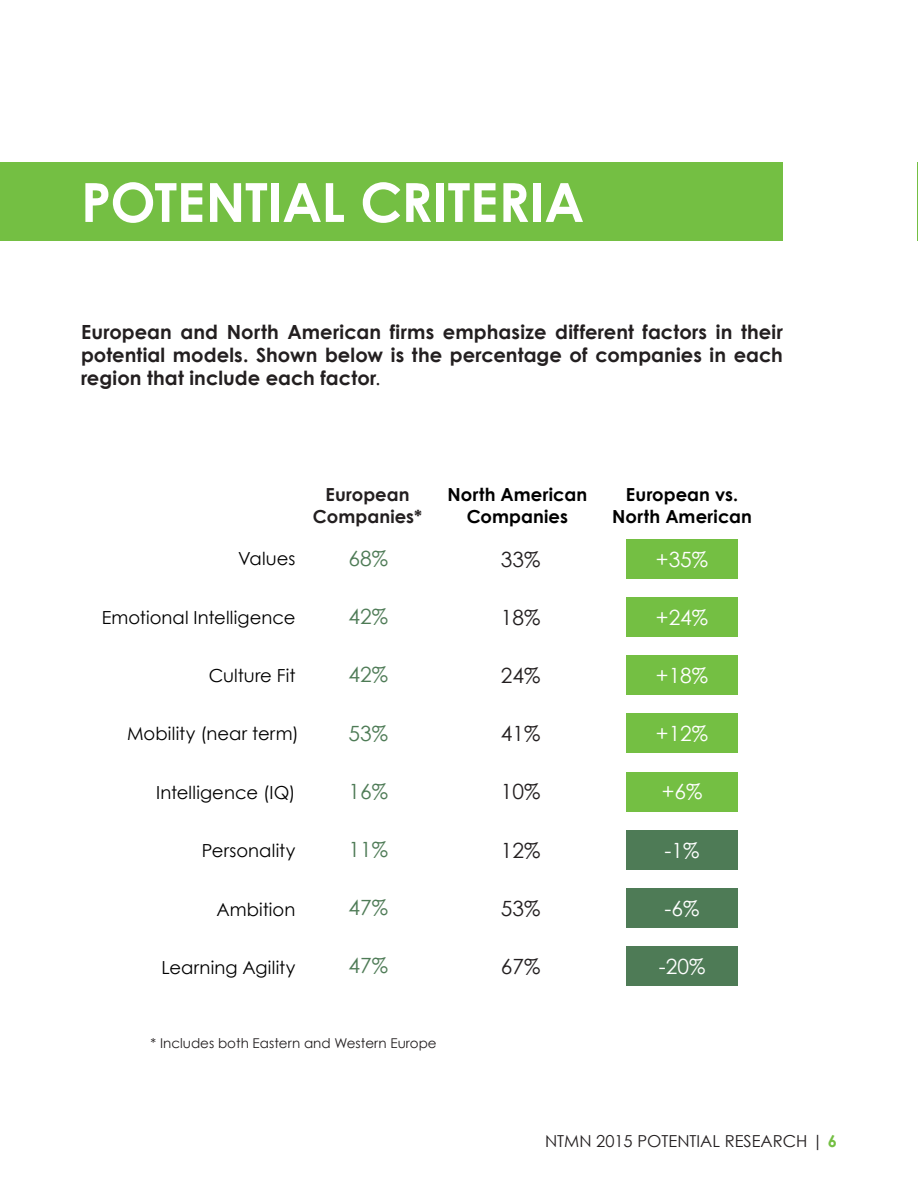
<style>
.page{position:relative;width:918px;height:1188px;background:#fff}
.page>*{position:absolute;margin:0;border:0;box-sizing:border-box;transform-origin:0 0}
.Header_Left_Align{font:700 54px "Century Gothic";letter-spacing:-.01em;color:#fff}
.Chart_Numbers_NA{font:21px "Century Gothic";color:#fff}
.Chart_Numbers{font:21px "Century Gothic";color:#4e7b56}
.Chart_Numbers_NA-2{font:21px "Century Gothic";color:#231f20}
.Commentary_Text{font:700 19.5px/23.4px "Century Gothic";letter-spacing:.005em;color:#231f20;text-align:justify}
.Bar_Chart_Number{font:18px "Century Gothic";letter-spacing:.005em;color:#000}
.Bar_Chart_Number-2{font:700 18px/21.6px "Century Gothic";letter-spacing:.005em;color:#000;text-align:center}
.Bar_Chart_Number-3{font:700 18px "Century Gothic";letter-spacing:.005em;color:#231f20}
.t1{font:16.5px "Century Gothic";color:#231f20}
.Story_Column_Text{font:13.5px "Century Gothic";color:#231f20}
.s1{font-weight:400}
.s2{font-weight:700;color:#74bf43}
</style>
<div class="page">
<div style="left:0;top:162px;width:783px;height:78px;background:#74bf43"></div>
<div style="left:626px;top:539px;width:112px;height:40px;background:#74bf43"></div>
<div style="left:626px;top:597px;width:112px;height:40px;background:#74bf43"></div>
<div style="left:626px;top:946px;width:112px;height:40px;background:#4e7b56"></div>
<div style="left:626px;top:888px;width:112px;height:40px;background:#4e7b56"></div>
<div style="left:626px;top:830px;width:112px;height:40px;background:#4e7b56"></div>
<div style="left:626px;top:772px;width:112px;height:40px;background:#74bf43"></div>
<div style="left:626px;top:713px;width:112px;height:40px;background:#74bf43"></div>
<div style="left:626px;top:655px;width:112px;height:40px;background:#74bf43"></div>
<hr style="left:917px;top:162px;width:1px;height:78px;background:#74bf43">
<p class="Header_Left_Align" style="left:81px;top:168px;width:505px">POTENTIAL CRITERIA</p>
<p class="Commentary_Text" style="left:81px;top:319px;width:704px">European and North American firms emphasize different factors in their potential models. Shown below is the percentage of companies in each region that include each factor<span class="s1">.</span></p>
<p class="Bar_Chart_Number-3" style="left:326px;top:483px;width:86px">European</p>
<p class="Bar_Chart_Number-3" style="left:313px;top:505px;width:111px">Companies*</p>
<p class="Bar_Chart_Number-2" style="left:447px;top:483px;width:141px">North American</p>
<p class="Bar_Chart_Number-2" style="left:467px;top:505px;width:103px">Companies</p>
<p class="Bar_Chart_Number-2" style="left:612px;top:483px;width:141px">European vs.<br>North American</p>
<p class="Bar_Chart_Number" style="left:238px;top:548px;width:59px">Values</p>
<p class="Chart_Numbers" style="left:348px;top:546px;width:41px">68%</p>
<p class="Chart_Numbers_NA-2" style="left:501px;top:546px;width:41px">33%</p>
<p class="Chart_Numbers_NA" style="left:656px;top:547px;width:54px">+35%</p>
<p class="Bar_Chart_Number" style="left:102px;top:606px;width:195px">Emotional Intelligence</p>
<p class="Chart_Numbers" style="left:348px;top:604px;width:41px">42%</p>
<p class="Chart_Numbers_NA-2" style="left:501px;top:605px;width:41px">18%</p>
<p class="Chart_Numbers_NA" style="left:656px;top:605px;width:54px">+24%</p>
<p class="Bar_Chart_Number" style="left:209px;top:665px;width:88px">Culture Fit</p>
<p class="Chart_Numbers" style="left:348px;top:662px;width:41px">42%</p>
<p class="Chart_Numbers_NA-2" style="left:501px;top:663px;width:41px">24%</p>
<p class="Chart_Numbers_NA" style="left:656px;top:663px;width:54px">+18%</p>
<p class="Bar_Chart_Number" style="left:127px;top:723px;width:173px">Mobility (near term)</p>
<p class="Chart_Numbers" style="left:348px;top:720px;width:41px">53%</p>
<p class="Chart_Numbers_NA-2" style="left:501px;top:721px;width:41px">41%</p>
<p class="Chart_Numbers_NA" style="left:656px;top:721px;width:54px">+12%</p>
<p class="Bar_Chart_Number" style="left:156px;top:781px;width:141px">Intelligence (IQ)</p>
<p class="Chart_Numbers" style="left:348px;top:778px;width:41px">16%</p>
<p class="Chart_Numbers_NA-2" style="left:501px;top:779px;width:41px">10%</p>
<p class="Chart_Numbers_NA" style="left:662px;top:779px;width:42px">+6%</p>
<p class="Bar_Chart_Number" style="left:202px;top:840px;width:95px">Personality</p>
<p class="Chart_Numbers" style="left:348px;top:837px;width:41px">11%</p>
<p class="Chart_Numbers_NA-2" style="left:501px;top:837px;width:41px">12%</p>
<p class="Chart_Numbers_NA" style="left:665px;top:837px;width:36px">-1%</p>
<p class="Bar_Chart_Number" style="left:216px;top:898px;width:81px">Ambition</p>
<p class="Chart_Numbers" style="left:348px;top:895px;width:41px">47%</p>
<p class="Chart_Numbers_NA-2" style="left:501px;top:895px;width:41px">53%</p>
<p class="Chart_Numbers_NA" style="left:665px;top:895px;width:36px">-6%</p>
<p class="Bar_Chart_Number" style="left:161px;top:956px;width:136px">Learning Agility</p>
<p class="Chart_Numbers" style="left:348px;top:953px;width:41px">47%</p>
<p class="Chart_Numbers_NA-2" style="left:501px;top:953px;width:41px">67%</p>
<p class="Chart_Numbers_NA" style="left:659px;top:953px;width:48px">-20%</p>
<p class="Story_Column_Text" style="left:151px;top:1035px;width:288px">* Includes both Eastern and Western Europe</p>
<p class="t1" style="left:545px;top:1131px;width:293px">NTMN 2015 POTENTIAL RESEARCH | <span class="s2">6</span></p>
</div>
